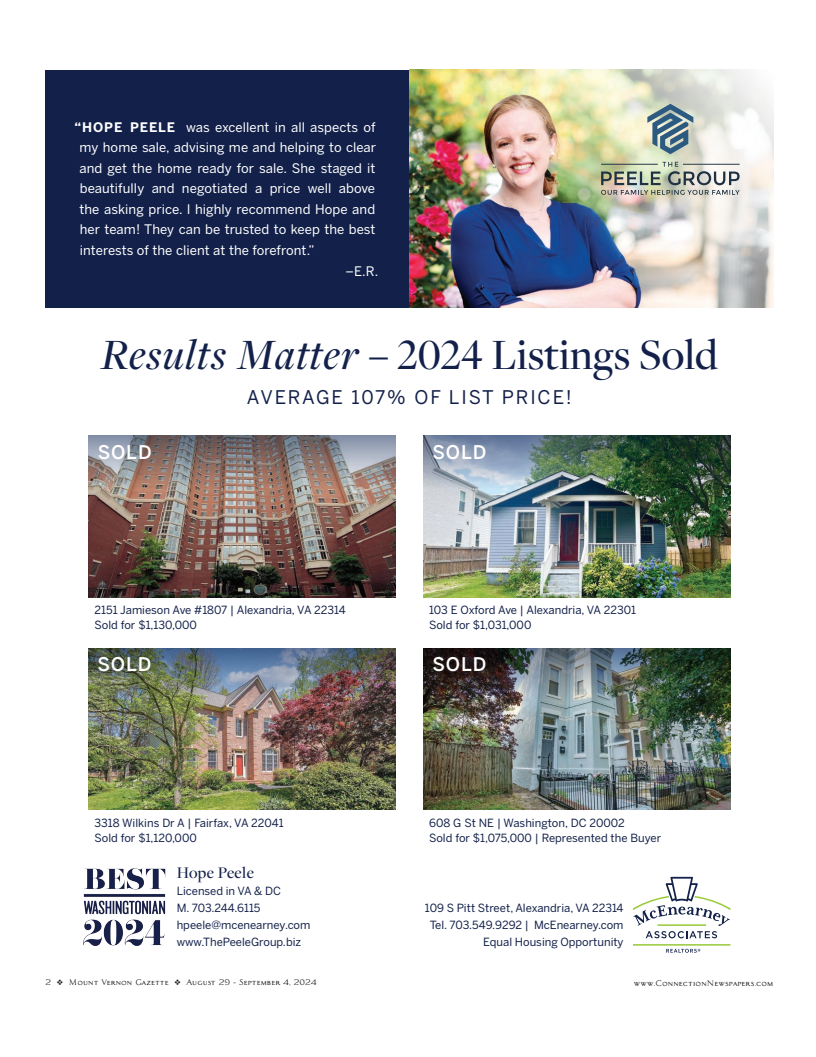
<style>
.page{position:relative;width:816px;height:1057px;background:#fff}
.page>*{position:absolute;margin:0;border:0;box-sizing:border-box;transform-origin:0 0}
.t1{font:500 44.9px "Freight Disp Pro";color:#13214a}
.t2{font:18.7px "Benton Sans";letter-spacing:.1em;color:#13214a}
.t3{font:500 18.7px "Benton Sans";letter-spacing:.05em;color:#fff}
.t4{font:500 16.8px "Freight Disp Pro";letter-spacing:.02em;color:#13214a}
.t5{font:13.1px "Benton Sans";letter-spacing:.005em;color:#fff}
.t6{font:11.2px/16.8px "Benton Sans";color:#13214a}
.t7{font:8px "Architect Bold V";color:#231f20}
.s1{font-weight:700}
.s2{font-style:italic}
</style>
<div class="page">
<div style="left:45px;top:70px;width:728px;height:238px;background:#13214a"></div>
<img style="left:409px;top:70px;width:57px;height:238px">
<svg style="left:666px;top:948px;width:34px;height:4px"></svg>
<hr style="left:633px;top:943px;width:97px;height:2px;background:#99ca3d">
<svg style="left:633px;top:876px;width:97px;height:62px"></svg>
<img style="left:83px;top:868px;width:83px;height:77px">
<img style="left:466px;top:70px;width:307px;height:238px">
<img style="left:601px;top:162px;width:138px;height:33px">
<hr style="left:683px;top:164px;width:56px;height:1px;background:#1f3243">
<hr style="left:601px;top:164px;width:57px;height:1px;background:#1f3243">
<svg style="left:647px;top:104px;width:46px;height:50px;background:#89a0a5"></svg>
<img style="left:423px;top:488px;width:307px;height:109px">
<img style="left:88px;top:488px;width:308px;height:109px">
<img style="left:423px;top:701px;width:307px;height:108px">
<img style="left:88px;top:701px;width:308px;height:108px">
<svg style="left:88px;top:435px;width:308px;height:53px;background:#8c8180"></svg>
<img style="left:88px;top:648px;width:308px;height:53px">
<img style="left:423px;top:435px;width:308px;height:53px">
<img style="left:423px;top:648px;width:307px;height:53px">
<p class="t5" style="left:74px;top:119px;width:303px"><span class="s1">“HOPE PEELE</span> was excellent in all aspects of</p>
<p class="t5" style="left:80px;top:140px;width:298px">my home sale, advising me and helping to clear</p>
<p class="t5" style="left:79px;top:160px;width:298px">and get the home ready for sale. She staged it</p>
<p class="t5" style="left:80px;top:181px;width:297px">beautifully and negotiated a price well above</p>
<p class="t5" style="left:79px;top:201px;width:297px">the asking price. I highly recommend Hope and</p>
<p class="t5" style="left:80px;top:222px;width:297px">her team! They can be trusted to keep the best</p>
<p class="t5" style="left:80px;top:242px;width:236px">interests of the client at the forefront.”</p>
<p class="t5" style="left:346px;top:263px;width:34px">–E.R.</p>
<p class="t1" style="left:101px;top:325px;width:618px"><span class="s2">Results Matter</span> – 2024 Listings Sold</p>
<p class="t2" style="left:247px;top:386px;width:326px">AVERAGE 107% OF LIST PRICE!</p>
<p class="t3" style="left:98px;top:440px;width:55px">SOLD</p>
<p class="t3" style="left:432px;top:440px;width:55px">SOLD</p>
<p class="t6" style="left:95px;top:602px;width:252px;line-height:15px">2151 Jamieson Ave #1807 | Alexandria, VA 22314<br>Sold for $1,130,000</p>
<p class="t6" style="left:429px;top:602px;width:208px;line-height:15px">103 E Oxford Ave | Alexandria, VA 22301<br>Sold for $1,031,000</p>
<p class="t3" style="left:98px;top:653px;width:55px">SOLD</p>
<p class="t3" style="left:432px;top:653px;width:55px">SOLD</p>
<p class="t6" style="left:95px;top:814px;width:191px;line-height:15px">3318 Wilkins Dr A | Fairfax, VA 22041<br>Sold for $1,120,000</p>
<p class="t6" style="left:429px;top:814px;width:234px;line-height:15px">608 G St NE | Washington, DC 20002<br>Sold for $1,075,000 | Represented the Buyer</p>
<p class="t4" style="left:177px;top:861px;width:79px">Hope Peele</p>
<p class="t6" style="left:177px;top:882px;width:135px">Licensed in VA &amp; DC<br>M. 703.244.6115 hpeele@mcenearney.com www.ThePeeleGroup.biz</p>
<p class="t6" style="left:425px;top:899px;width:200px;text-align:right">109 S Pitt Street, Alexandria, VA 22314<br>Tel. 703.549.9292 | McEnearney.com<br>Equal Housing Opportunity</p>
<p class="t7" style="left:45px;top:977px;width:273px">2 ❖ Mount Vernon Gazette ❖ August 29 - September 4, 2024</p>
<p class="t7" style="left:634px;top:978px;width:141px">www.ConnectionNewspapers.com</p>
</div>
